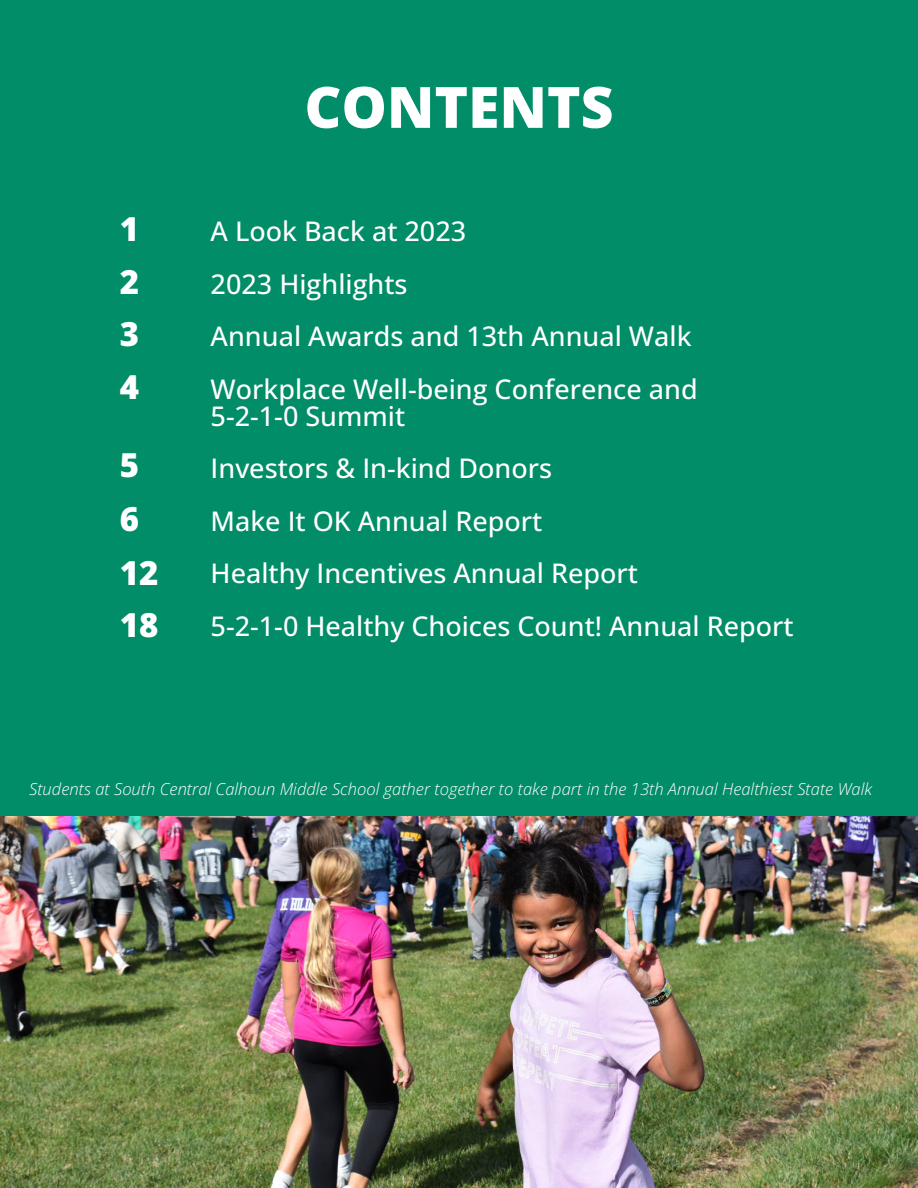
<style>
.page{position:relative;width:918px;height:1188px;background:#fff}
.page>*{position:absolute;margin:0;border:0;box-sizing:border-box;transform-origin:0 0}
.t1{font:800 57px "Open Sans";color:#fff}
.t2{font:800 33px "Open Sans";color:#fff}
.t3{font:500 27px "Open Sans";color:#fff}
.t4{font:italic 300 16.5px "Open Sans";color:#fff}
</style>
<div class="page">
<div style="left:0;top:0;width:918px;height:816px;background:#008d67"></div>
<img style="left:0;top:816px;width:918px;height:372px">
<p class="t2" style="left:120px;top:204px;width:21px">1</p>
<p class="t2" style="left:120px;top:256px;width:21px">2</p>
<p class="t2" style="left:120px;top:309px;width:21px">3</p>
<p class="t2" style="left:120px;top:361px;width:21px">4</p>
<p class="t2" style="left:120px;top:439px;width:21px">5</p>
<p class="t2" style="left:120px;top:493px;width:21px">6</p>
<p class="t2" style="left:120px;top:547px;width:40px">12</p>
<p class="t2" style="left:120px;top:600px;width:40px">18</p>
<p class="t1" style="left:304px;top:64px;width:311px">CONTENTS</p>
<p class="t3" style="left:211px;top:213px;width:257px">A Look Back at 2023</p>
<p class="t3" style="left:211px;top:265px;width:198px">2023 Highlights</p>
<p class="t3" style="left:211px;top:318px;width:482px">Annual Awards and 13th Annual Walk</p>
<p class="t3" style="left:211px;top:370px;width:489px">Workplace Well-being Conference and</p>
<p class="t3" style="left:211px;top:397px;width:196px">5-2-1-0 Summit</p>
<p class="t3" style="left:211px;top:450px;width:343px">Investors &amp; In-kind Donors</p>
<p class="t3" style="left:211px;top:502px;width:333px">Make It OK Annual Report</p>
<p class="t3" style="left:211px;top:555px;width:429px">Healthy Incentives Annual Report</p>
<p class="t3" style="left:211px;top:607px;width:585px">5-2-1-0 Healthy Choices Count! Annual Report</p>
<p class="t4" style="left:29px;top:778px;width:844px">Students at South Central Calhoun Middle School gather together to take part in the 13th Annual Healthiest State Walk</p>
</div>
